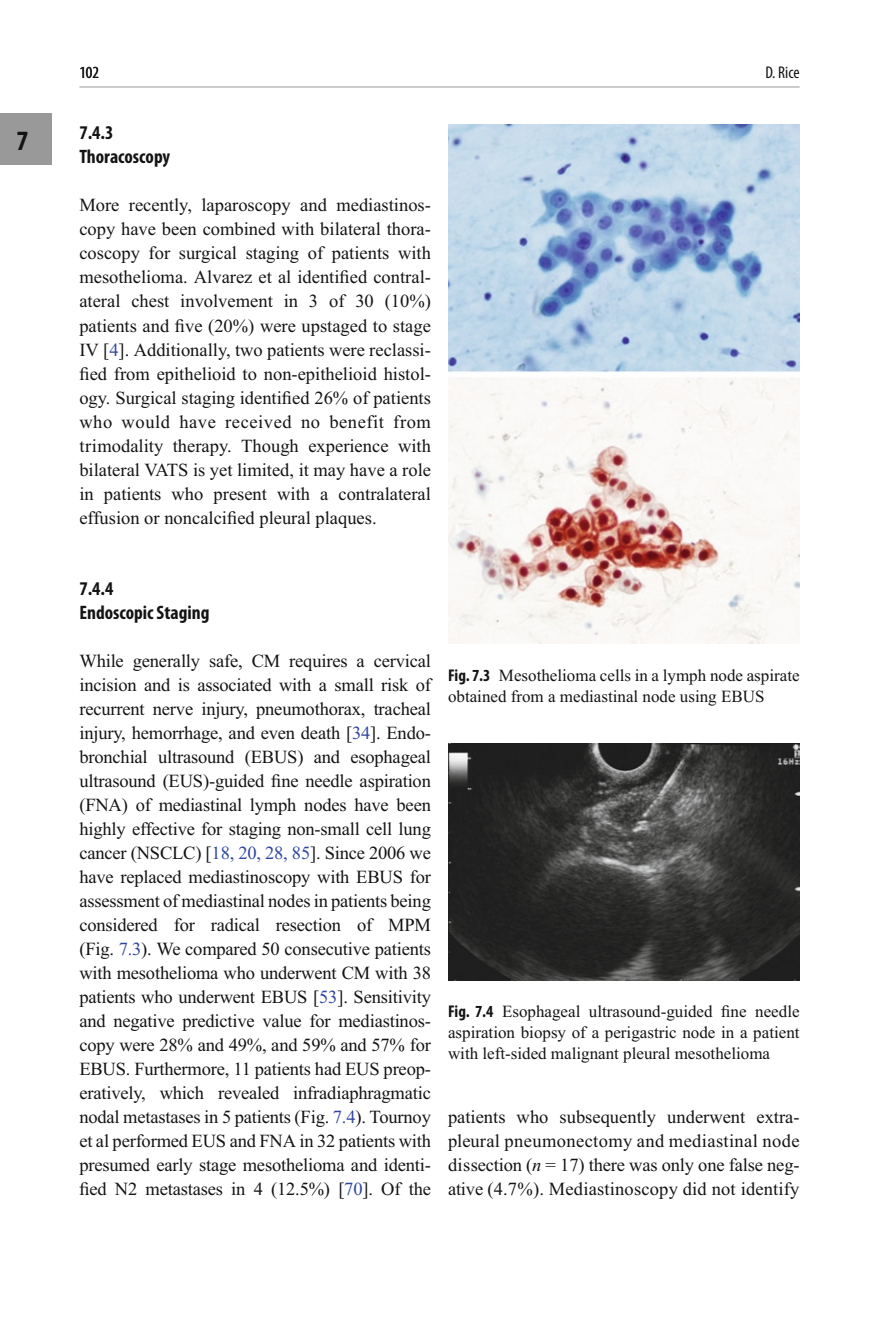
<style>
.page{position:relative;width:879px;height:1333px;background:#fff}
.page>*{position:absolute;margin:0;border:0;box-sizing:border-box;transform-origin:0 0}
.t1{font:700 condensed 28px "Myriad Pro";color:#131413}
.t2{font:700 condensed 19.6px/24px "Myriad Pro";color:#131413}
.t3{font:18.4px/24px "Times New Roman";color:#131413;text-align:justify}
.t4{font:17px/21px "Times New Roman";color:#131413}
.t5{font:condensed 17px "Myriad Pro";color:#131413}
.s1{color:#2e45a1}
.s2{font-family:"Myriad Pro";font-weight:700;font-stretch:condensed}
.s3{font-style:italic}
</style>
<div class="page">
<div style="left:0;top:113px;width:51px;height:51px;background:#999"></div>
<hr style="left:79px;top:86px;width:720px;height:1px;background:#999">
<img style="left:448px;top:125px;width:351px;height:518px">
<img style="left:448px;top:743px;width:351px;height:237px">
<h1 class="t1" style="left:16px;top:126px;width:13px">7</h1>
<p class="t5" style="left:79px;top:63px;width:21px">102</p>
<p class="t2" style="left:79px;top:121px;width:92px">7.4.3<br>Thoracoscopy</p>
<p class="t3" style="left:79px;top:193px;width:353px">More recently, laparoscopy and mediastinos&shy;copy have been combined with bilateral thora&shy;coscopy for surgical staging of patients with mesothelioma. Alvarez et al identified contral&shy;ateral chest involvement in 3 of 30 (10%) patients and five (20%) were upstaged to stage IV [<span class="s1">4</span>]. Additionally, two patients were reclassi&shy;fied from epithelioid to non-epithelioid histol&shy;ogy. Surgical staging identified 26% of patients who would have received no benefit from trimodality therapy. Though experience with bilateral VATS is yet limited, it may have a role in patients who present with a contralateral effusion or noncalcified pleural plaques.</p>
<p class="t5" style="left:765px;top:63px;width:36px">D. Rice</p>
<p class="t2" style="left:79px;top:577px;width:132px">7.4.4<br>Endoscopic Staging</p>
<p class="t3" style="left:79px;top:648px;width:353px">While generally safe, CM requires a cervical incision and is associated with a small risk of recurrent nerve injury, pneumothorax, tracheal injury, hemorrhage, and even death [<span class="s1">34</span>]. Endo&shy;bronchial ultrasound (EBUS) and esophageal ultrasound (EUS)-guided fine needle aspiration (FNA) of mediastinal lymph nodes have been highly effective for staging non-small cell lung cancer (NSCLC) [<span class="s1">18, 20, 28, 85</span>]. Since 2006 we have replaced mediastinoscopy with EBUS for assessment of mediastinal nodes in patients being considered for radical resection of MPM (Fig. <span class="s1">7.3</span>). We compared 50 consecutive patients with mesothelioma who underwent CM with 38 patients who underwent EBUS [<span class="s1">53</span>]. Sensitivity and negative predictive value for mediastinos&shy;copy were 28% and 49%, and 59% and 57% for EBUS. Furthermore, 11 patients had EUS preop&shy;eratively, which revealed infradiaphragmatic nodal metastases in 5 patients (Fig. <span class="s1">7.4</span>). Tournoy et al performed EUS and FNA in 32 patients with presumed early stage mesothelioma and identi&shy;fied N2 metastases in 4 (12.5%) [<span class="s1">70</span>]. Of the</p>
<p class="t4" style="left:448px;top:664px;width:353px"><span class="s2">Fig. 7.3</span> Mesothelioma cells in a lymph node aspirate obtained from a mediastinal node using EBUS</p>
<p class="t4" style="left:448px;top:1000px;width:353px;text-align:justify"><span class="s2">Fig. 7.4</span> Esophageal ultrasound-guided fine needle aspiration biopsy of a perigastric node in a patient with left-sided malignant pleural mesothelioma</p>
<p class="t3" style="left:448px;top:1104px;width:353px">patients who subsequently underwent extra&shy;pleural pneumonectomy and mediastinal node dissection (<span class="s3">n</span> = 17) there was only one false neg&shy;ative (4.7%). Mediastinoscopy did not identify</p>
</div>
